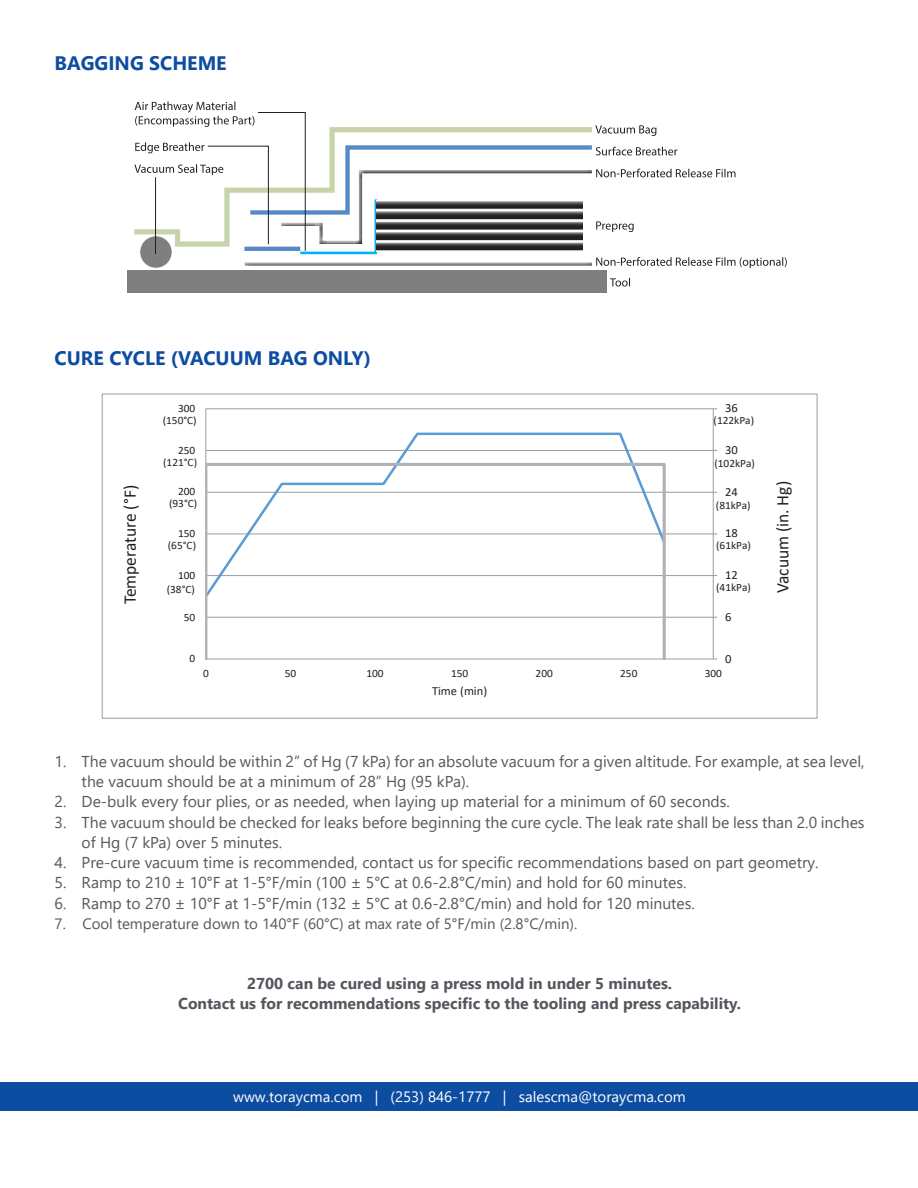
<style>
.page{position:relative;width:918px;height:1188px;background:#fff}
.page>*{position:absolute;margin:0;border:0;box-sizing:border-box;transform-origin:0 0}
.t1{font:700 19.5px "Segoe UI";color:#0d4da1}
.t2{font:17.7px "Calibri";letter-spacing:-.005em;color:#231f20}
.t3{font:15.75px/20.2px "Segoe UI";color:#56565e}
.t4{font:700 15.75px "Segoe UI";color:#56565e}
.t5{font:15px "Segoe UI";color:#56565e}
.t6{font:15px "Segoe UI";color:#fff}
.t7{font:12.45px "Calibri";letter-spacing:-.005em;color:#231f20}
.t8{font:12.3px "Calibri";letter-spacing:-.005em;color:#231f20}
.t9{font:11.25px "Calibri";color:#231f20}
</style>
<div class="page">
<div style="left:0;top:1083px;width:918px;height:28px;background:#0d4da1"></div>
<div style="left:127px;top:270px;width:480px;height:23px;background:#7f7f7f"></div>
<svg style="left:610px;top:278px;width:20px;height:9px"></svg>
<svg style="left:134px;top:101px;width:653px;height:167px"></svg>
<hr style="left:155px;top:177px;width:1px;height:77px;background:#231f20">
<hr style="left:206px;top:617px;width:507px;height:1px;background:#9b9ca0">
<hr style="left:206px;top:575px;width:507px;height:1px;background:#9b9ca0">
<hr style="left:206px;top:534px;width:507px;height:1px;background:#9b9ca0">
<hr style="left:206px;top:492px;width:507px;height:1px;background:#9b9ca0">
<hr style="left:206px;top:450px;width:507px;height:1px;background:#9b9ca0">
<hr style="left:206px;top:408px;width:507px;height:1px;background:#9b9ca0">
<hr style="left:713px;top:409px;width:1px;height:250px;background:#9b9ca0">
<hr style="left:206px;top:409px;width:1px;height:250px;background:#9b9ca0">
<hr style="left:206px;top:659px;width:507px;height:1px;background:#9b9ca0">
<svg style="left:206px;top:431px;width:427px;height:30px"></svg>
<svg style="left:206px;top:461px;width:461px;height:199px"></svg>
<p class="t1" style="left:55px;top:45px;width:174px">BAGGING SCHEME</p>
<p class="t1" style="left:55px;top:340px;width:318px">CURE CYCLE (VACUUM BAG ONLY)</p>
<p class="t9" style="left:178px;top:400px;width:19px">300</p>
<p class="t7" style="left:725px;top:400px;width:14px">36</p>
<p class="t2" style="left:118px;top:604px;width:121px;rotate:-90deg">Temperature (°F)</p>
<p class="t9" style="left:163px;top:413px;width:35px">(150°C)</p>
<p class="t9" style="left:714px;top:412px;width:42px">(122kPa)</p>
<p class="t9" style="left:163px;top:454px;width:35px">(121°C)</p>
<p class="t9" style="left:169px;top:495px;width:30px">(93°C)</p>
<p class="t9" style="left:168px;top:537px;width:30px">(65°C)</p>
<p class="t9" style="left:167px;top:581px;width:30px">(38°C)</p>
<p class="t7" style="left:725px;top:441px;width:14px">30</p>
<p class="t9" style="left:178px;top:442px;width:19px">250</p>
<p class="t9" style="left:714px;top:456px;width:42px">(102kPa)</p>
<p class="t9" style="left:716px;top:497px;width:36px">(81kPa)</p>
<p class="t7" style="left:725px;top:483px;width:14px">24</p>
<p class="t9" style="left:178px;top:484px;width:19px">200</p>
<p class="t7" style="left:725px;top:525px;width:14px">18</p>
<p class="t9" style="left:178px;top:526px;width:19px">150</p>
<p class="t9" style="left:716px;top:537px;width:36px">(61kPa)</p>
<p class="t9" style="left:716px;top:579px;width:36px">(41kPa)</p>
<p class="t7" style="left:725px;top:566px;width:14px">12</p>
<p class="t9" style="left:178px;top:567px;width:19px">100</p>
<p class="t9" style="left:184px;top:609px;width:13px">50</p>
<p class="t7" style="left:725px;top:608px;width:8px">6</p>
<p class="t9" style="left:190px;top:651px;width:7px">0</p>
<p class="t7" style="left:725px;top:650px;width:8px">0</p>
<p class="t9" style="left:203px;top:665px;width:7px">0</p>
<p class="t9" style="left:285px;top:665px;width:13px">50</p>
<p class="t9" style="left:366px;top:665px;width:19px">100</p>
<p class="t9" style="left:451px;top:665px;width:19px">150</p>
<p class="t9" style="left:536px;top:665px;width:19px">200</p>
<p class="t9" style="left:620px;top:665px;width:19px">250</p>
<p class="t9" style="left:705px;top:665px;width:19px">300</p>
<p class="t8" style="left:432px;top:683px;width:57px">Time (min)</p>
<p class="t2" style="left:770px;top:593px;width:113px;rotate:-90deg">Vacuum (in. Hg)</p>
<p class="t3" style="left:82px;top:750px;width:785px;text-indent:-27px">1. The vacuum should be within 2” of Hg (7 kPa) for an absolute vacuum for a given altitude. For example, at sea level, the vacuum should be at a minimum of 28” Hg (95 kPa).</p>
<p class="t3" style="left:55px;top:790px;width:677px">2. De-bulk every four plies, or as needed, when laying up material for a minimum of 60 seconds.</p>
<p class="t3" style="left:82px;top:810px;width:784px;text-indent:-27px">3. The vacuum should be checked for leaks before beginning the cure cycle. The leak rate shall be less than 2.0 inches of Hg (7 kPa) over 5 minutes.</p>
<p class="t3" style="left:55px;top:851px;width:766px">4. Pre-cure vacuum time is recommended, contact us for specific recommendations based on part geometry.</p>
<p class="t3" style="left:55px;top:871px;width:633px">5. Ramp to 210 ± 10°F at 1-5°F/min (100 ± 5°C at 0.6-2.8°C/min) and hold for 60 minutes.</p>
<p class="t3" style="left:55px;top:891px;width:642px">6. Ramp to 270 ± 10°F at 1-5°F/min (132 ± 5°C at 0.6-2.8°C/min) and hold for 120 minutes.</p>
<p class="t5" style="left:55px;top:909px;width:524px">7. Cool temperature down to 140°F (60°C) at max rate of 5°F/min (2.8°C/min).</p>
<p class="t4" style="left:247px;top:969px;width:427px">2700 can be cured using a press mold in under 5 minutes.</p>
<p class="t4" style="left:178px;top:989px;width:564px">Contact us for recommendations specific to the tooling and press capability.</p>
<p class="t6" style="left:233px;top:1083px;width:454px">www.toraycma.com | (253) 846-1777 | salescma@toraycma.com</p>
</div>
